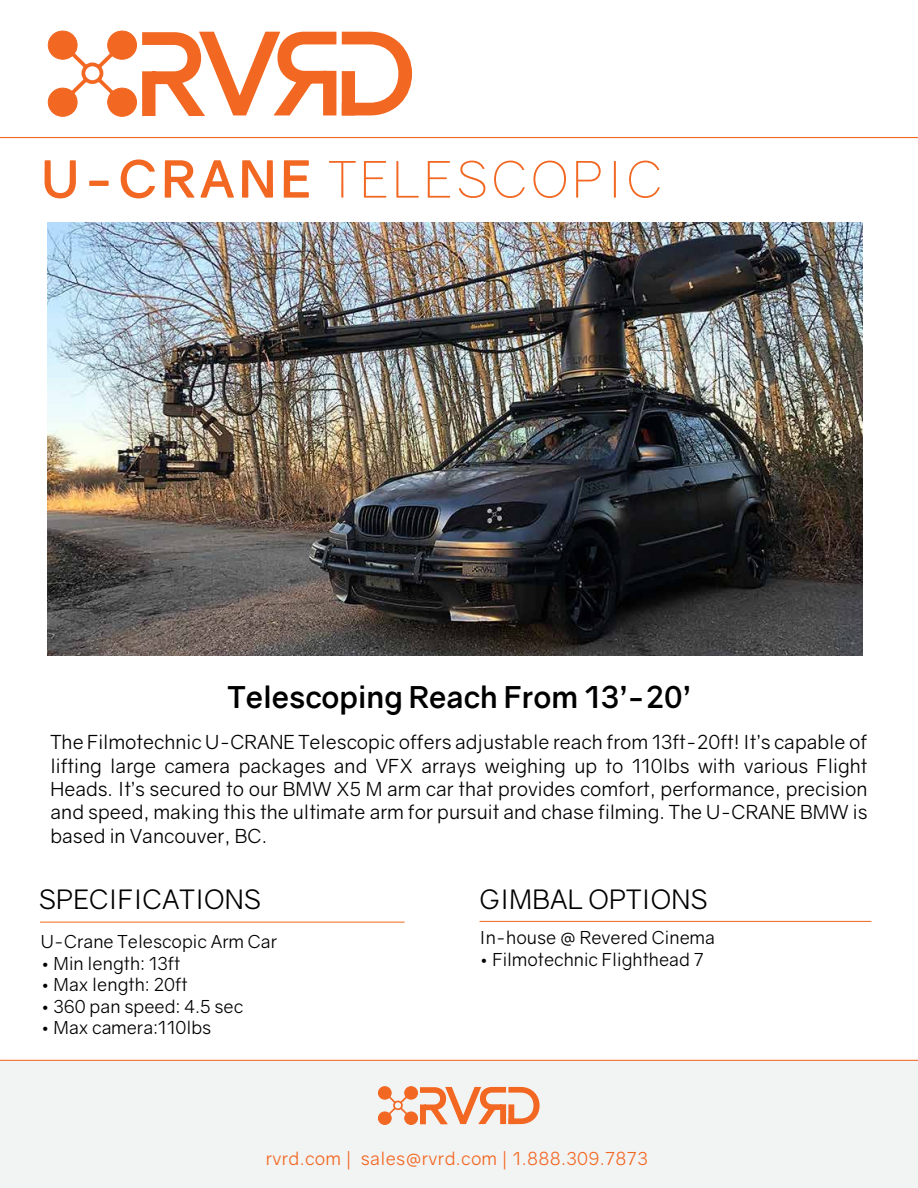
<style>
.page{position:relative;width:918px;height:1188px;background:#fff}
.page>*{position:absolute;margin:0;border:0;box-sizing:border-box;transform-origin:0 0}
.t1{font:300 51px "Gravity";letter-spacing:.07em;color:#f26722}
.t2{font:700 30px "Gravity";color:#000}
.t3{font:27px "Gravity";color:#000}
.t4{font:19.5px/23.4px "Gravity";color:#000;text-align:justify}
.t5{font:18px "Gravity";color:#000}
.t6{font:18px "Gravity";letter-spacing:.02em;color:#f26722}
.s1{font-weight:700}
</style>
<div class="page">
<hr style="left:0;top:137px;width:918px;height:1px;background:#f26722">
<div style="left:0;top:1060px;width:918px;height:128px;background:#f2f3f3"></div>
<hr style="left:0;top:1060px;width:918px;height:1px;background:#f26722">
<hr style="left:40px;top:922px;width:365px;height:1px;background:#f26722">
<hr style="left:480px;top:921px;width:391px;height:1px;background:#f26722">
<svg style="left:386px;top:1094px;width:24px;height:23px"></svg>
<div style="left:378px;top:1087px;width:13px;height:12px;background:#f26722;border-radius:50%"></div>
<div style="left:378px;top:1087px;width:13px;height:12px;border:1px solid #f26722;border-radius:50%"></div>
<div style="left:405px;top:1112px;width:12px;height:12px;background:#f26722;border-radius:50%"></div>
<div style="left:405px;top:1112px;width:13px;height:13px;border:1px solid #f26722;border-radius:50%"></div>
<div style="left:378px;top:1112px;width:13px;height:12px;background:#f26722;border-radius:50%"></div>
<div style="left:378px;top:1112px;width:13px;height:13px;border:1px solid #f26722;border-radius:50%"></div>
<div style="left:405px;top:1087px;width:12px;height:12px;background:#f26722;border-radius:50%"></div>
<div style="left:405px;top:1087px;width:13px;height:12px;border:1px solid #f26722;border-radius:50%"></div>
<svg style="left:420px;top:1087px;width:120px;height:38px"></svg>
<div style="left:508px;top:1104px;width:6px;height:20px;border:3px solid #f26722"></div>
<img style="left:48px;top:223px;width:815px;height:432px">
<svg style="left:66px;top:48px;width:52px;height:52px"></svg>
<div style="left:48px;top:31px;width:29px;height:28px;background:#f26722;border-radius:50%"></div>
<div style="left:48px;top:31px;width:29px;height:29px;border:1px solid #f26722;border-radius:50%"></div>
<div style="left:108px;top:88px;width:29px;height:28px;background:#f26722;border-radius:50%"></div>
<div style="left:107px;top:88px;width:30px;height:29px;border:1px solid #f26722;border-radius:50%"></div>
<div style="left:48px;top:88px;width:29px;height:28px;background:#f26722;border-radius:50%"></div>
<div style="left:48px;top:88px;width:29px;height:29px;border:1px solid #f26722;border-radius:50%"></div>
<div style="left:108px;top:31px;width:29px;height:28px;background:#f26722;border-radius:50%"></div>
<div style="left:107px;top:31px;width:30px;height:29px;border:1px solid #f26722;border-radius:50%"></div>
<svg style="left:142px;top:31px;width:271px;height:85px"></svg>
<div style="left:342px;top:71px;width:13px;height:44px;border:7px solid #f26722"></div>
<h1 class="t1" style="left:41px;top:149px;width:623px"><span class="s1">U-CRANE</span> TELESCOPIC</h1>
<h2 class="t2" style="left:228px;top:678px;width:464px">Telescoping Reach From 13’-20’</h2>
<p class="t4" style="left:50px;top:731px;width:819px">The Filmotechnic U-CRANE Telescopic offers adjustable reach from 13ft-20ft! It’s capable of lifting large camera packages and VFX arrays weighing up to 110lbs with various Flight Heads. It’s secured to our BMW X5 M arm car that provides comfort, performance, precision and speed, making this the ultimate arm for pursuit and chase filming. The U-CRANE BMW is based in Vancouver, BC.</p>
<h3 class="t3" style="left:39px;top:883px;width:224px">SPECIFICATIONS</h3>
<h3 class="t3" style="left:480px;top:883px;width:230px">GIMBAL OPTIONS</h3>
<p class="t5" style="left:480px;top:927px;width:237px">In-house @ Revered Cinema</p>
<p class="t5" style="left:480px;top:948px;width:226px">• Filmotechnic Flighthead 7</p>
<p class="t5" style="left:41px;top:931px;width:238px">U-Crane Telescopic Arm Car</p>
<p class="t5" style="left:41px;top:952px;width:141px">• Min length: 13ft</p>
<p class="t5" style="left:41px;top:974px;width:148px">• Max length: 20ft</p>
<p class="t5" style="left:41px;top:995px;width:204px">• 360 pan speed: 4.5 sec</p>
<p class="t5" style="left:41px;top:1017px;width:172px">• Max camera:110lbs</p>
<p class="t6" style="left:266px;top:1148px;width:384px">rvrd.com | sales@rvrd.com | 1.888.309.7873</p>
</div>
